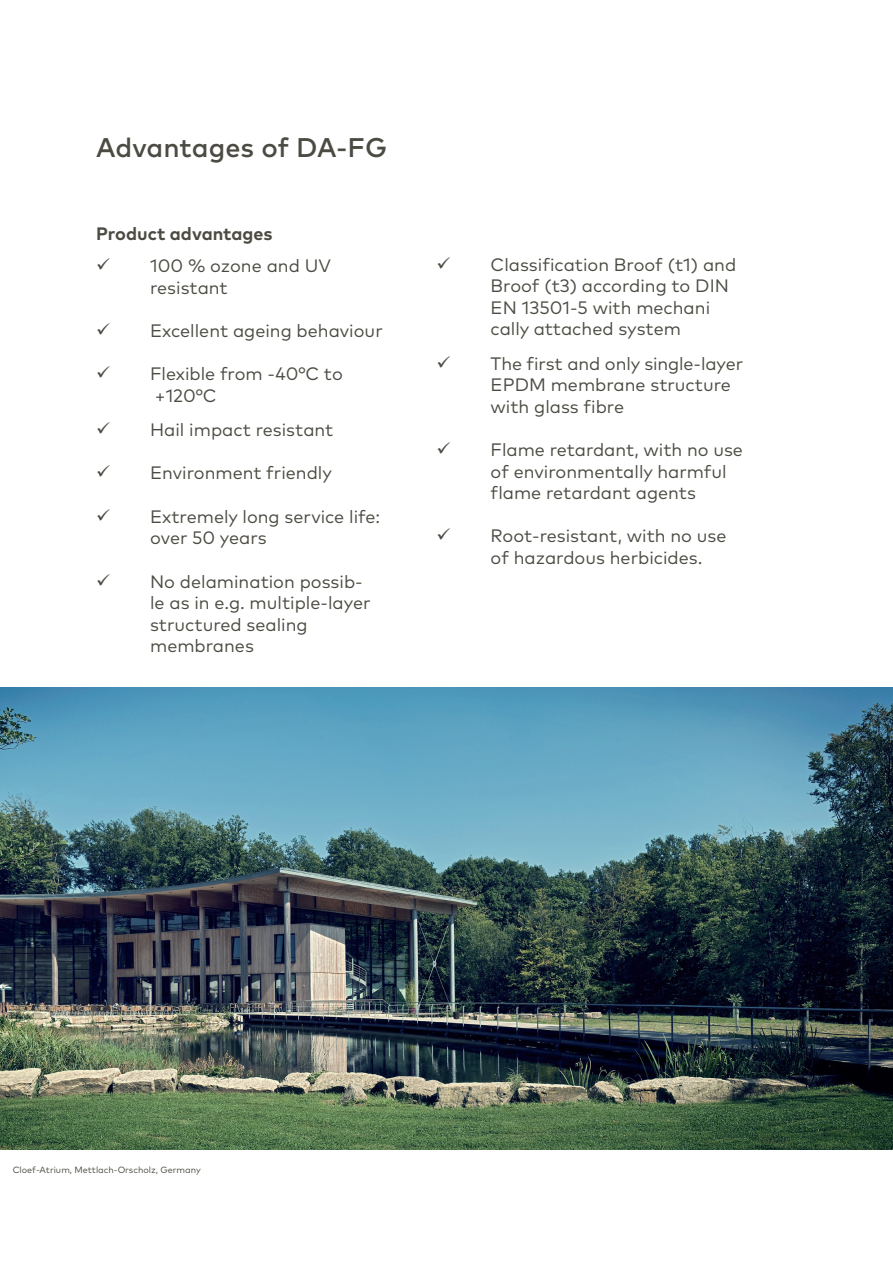
<style>
.page{position:relative;width:893px;height:1263px;background:#fff}
.page>*{position:absolute;margin:0;border:0;box-sizing:border-box;transform-origin:0 0}
.t1{font:500 27px "Mark OT";color:#4c4b43}
.t2{font:18px/21.6px "Mark OT";color:#4c4b43}
.t3{font:700 18px "Mark OT";color:#4c4b43}
.t4{font:9px "Mark OT";color:#4c4b43}
</style>
<div class="page">
<img style="left:0;top:688px;width:893px;height:461px">
<h1 class="t1" style="left:96px;top:131px;width:293px">Advantages of DA-FG</h1>
<p class="t3" style="left:96px;top:222px;width:178px">Product advantages</p>
<p class="t2" style="left:150px;top:255px;width:182px;text-indent:-54px">✓ 100 % ozone and UV resistant</p>
<p class="t2" style="left:96px;top:320px;width:288px">✓ Excellent ageing behaviour</p>
<p class="t2" style="left:155px;top:363px;width:189px;text-indent:-59px">✓ Flexible from -40°C to +120°C</p>
<p class="t2" style="left:96px;top:419px;width:239px">✓ Hail impact resistant</p>
<p class="t2" style="left:96px;top:462px;width:237px">✓ Environment friendly</p>
<p class="t2" style="left:150px;top:505px;width:232px;text-indent:-54px">✓ Extremely long service life: over 50 years</p>
<p class="t2" style="left:150px;top:570px;width:222px;text-indent:-54px">✓ No delamination possib&shy;le as in e.g. multiple-layer structured sealing membranes</p>
<p class="t2" style="left:491px;top:253px;width:247px;text-indent:-54px">✓ Classification Broof (t1) and<br>Broof (t3) according to DIN<br>EN 13501-5 with mechani cally attached system</p>
<p class="t2" style="left:491px;top:352px;width:254px;text-indent:-54px">✓ The first and only single-layer<br>EPDM membrane structure with glass fibre</p>
<p class="t2" style="left:491px;top:439px;width:254px;text-indent:-54px">✓ Flame retardant, with no use of environmentally harmful flame retardant agents</p>
<p class="t2" style="left:491px;top:525px;width:237px;text-indent:-54px">✓ Root-resistant, with no use of hazardous herbicides.</p>
<p class="t4" style="left:13px;top:1164px;width:190px">Cloef-Atrium, Mettlach-Orscholz, Germany</p>
</div>
